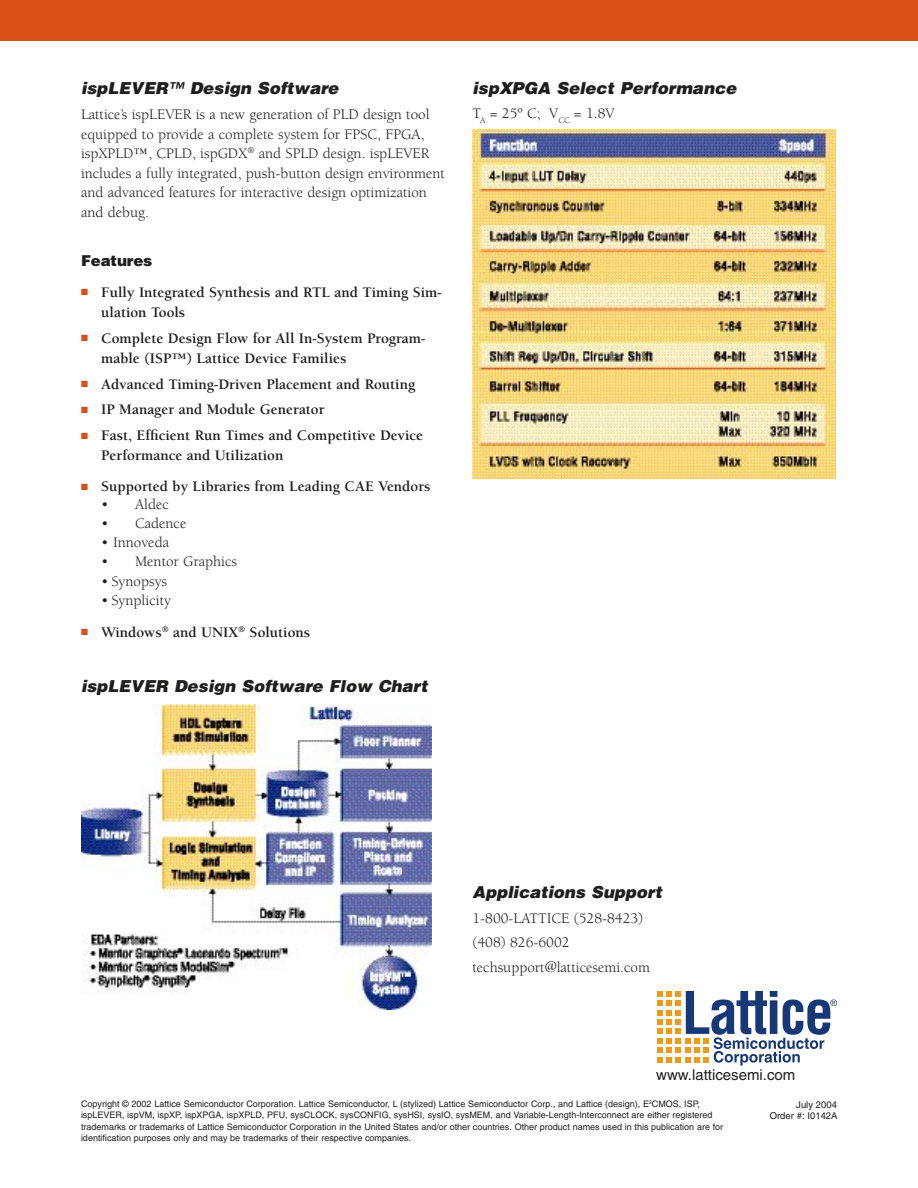
<style>
.page{position:relative;width:918px;height:1188px;background:#fff}
.page>*{position:absolute;margin:0;border:0;box-sizing:border-box;transform-origin:0 0}
.sub_head_1{font:italic 900 16.5px "Helvetica";color:#1e1e1d}
.bullets{font:700 15px/20.2px "Berkeley";color:#1e1e1d}
.body{font:15px/19.5px "Berkeley";color:#1e1e1d}
.bullets_sub{font:15px "Berkeley";color:#1e1e1d}
.t1{font:15px "Helvetica";color:#1e1e1d}
.Subhead_1{font:900 15px "Helvetica";letter-spacing:-.01em;color:#1e1e1d}
.t2{font:9.45px "Helvetica";color:#1e1e1d}
.t3{font:9px/11.2px "Helvetica";color:#1e1e1d}
.s1{color:#da4f17}
</style>
<div class="page">
<div style="left:0;top:0;width:918px;height:40px;background:#da4f17"></div>
<svg style="left:657px;top:991px;width:180px;height:75px"></svg>
<img style="left:81px;top:705px;width:351px;height:304px">
<img style="left:472px;top:129px;width:364px;height:349px">
<p class="sub_head_1" style="left:81px;top:78px;width:259px">ispLEVER™ Design Software</p>
<p class="body" style="left:81px;top:105px;width:365px">Lattice’s ispLEVER is a new generation of PLD design tool equipped to provide a complete system for FPSC, FPGA, ispXPLD™, CPLD, ispGDX<sup>®</sup> and SPLD design. ispLEVER includes a fully integrated, push-button design environment and advanced features for interactive design optimization and debug.</p>
<p class="Subhead_1" style="left:81px;top:251px;width:73px">Features</p>
<p class="bullets" style="left:101px;top:282px;width:342px;text-indent:-20px"><span class="s1">■</span> Fully Integrated Synthesis and RTL and Timing Sim&shy;ulation Tools</p>
<p class="bullets" style="left:101px;top:328px;width:325px;text-indent:-20px"><span class="s1">■</span> Complete Design Flow for All In-System Program&shy;mable (ISP™) Lattice Device Families</p>
<p class="bullets" style="left:81px;top:374px;width:336px"><span class="s1">■</span> Advanced Timing-Driven Placement and Routing</p>
<p class="bullets" style="left:81px;top:400px;width:245px"><span class="s1">■</span> IP Manager and Module Generator</p>
<p class="bullets" style="left:101px;top:425px;width:323px;text-indent:-20px"><span class="s1">■</span> Fast, Efficient Run Times and Competitive Device<br>Performance and Utilization</p>
<p class="bullets" style="left:81px;top:477px;width:351px"><span class="s1">■</span> Supported by Libraries from Leading CAE Vendors</p>
<p class="bullets_sub" style="left:101px;top:497px;width:69px">• Aldec</p>
<p class="bullets_sub" style="left:101px;top:516px;width:87px">• Cadence</p>
<p class="bullets_sub" style="left:101px;top:535px;width:69px">• Innoveda</p>
<p class="bullets_sub" style="left:101px;top:554px;width:137px">• Mentor Graphics</p>
<p class="bullets_sub" style="left:101px;top:573px;width:67px">• Synopsys</p>
<p class="bullets_sub" style="left:101px;top:592px;width:71px">• Synplicity</p>
<p class="bullets" style="left:81px;top:622px;width:231px"><span class="s1">■</span> Windows<sup>®</sup> and UNIX<sup>®</sup> Solutions</p>
<p class="sub_head_1" style="left:81px;top:675px;width:348px">ispLEVER Design Software Flow Chart</p>
<p class="sub_head_1" style="left:472px;top:78px;width:265px">ispXPGA Select Performance</p>
<p class="body" style="left:472px;top:104px;width:144px">T<sub>A</sub> = 25º C; V<sub>CC</sub> = 1.8V</p>
<p class="sub_head_1" style="left:472px;top:881px;width:191px">Applications Support</p>
<p class="body" style="left:472px;top:908px;width:172px">1-800-LATTICE (528-8423)</p>
<p class="body" style="left:472px;top:933px;width:99px">(408) 826-6002</p>
<p class="body" style="left:472px;top:958px;width:179px">techsupport@latticesemi.com</p>
<p class="t1" style="left:656px;top:1066px;width:141px">www.latticesemi.com</p>
<p class="t3" style="left:81px;top:1098px;width:644px">Copyright © 2002 Lattice Semiconductor Corporation. Lattice Semiconductor, L (stylized) Lattice Semiconductor Corp., and Lattice (design), E<sup>2</sup>CMOS, ISP, ispLEVER, ispVM, ispXP, ispXPGA, ispXPLD, PFU, sysCLOCK, sysCONFIG, sysHSI, sysIO, sysMEM, and Variable-Length-Interconnect are either registered trademarks or trademarks of Lattice Semiconductor Corporation in the United States and/or other countries. Other product names used in this publication are for identification purposes only and may be trademarks of their respective companies.</p>
<p class="t2" style="left:796px;top:1099px;width:42px">July 2004</p>
<p class="t2" style="left:770px;top:1110px;width:69px">Order #: I0142A</p>
</div>
